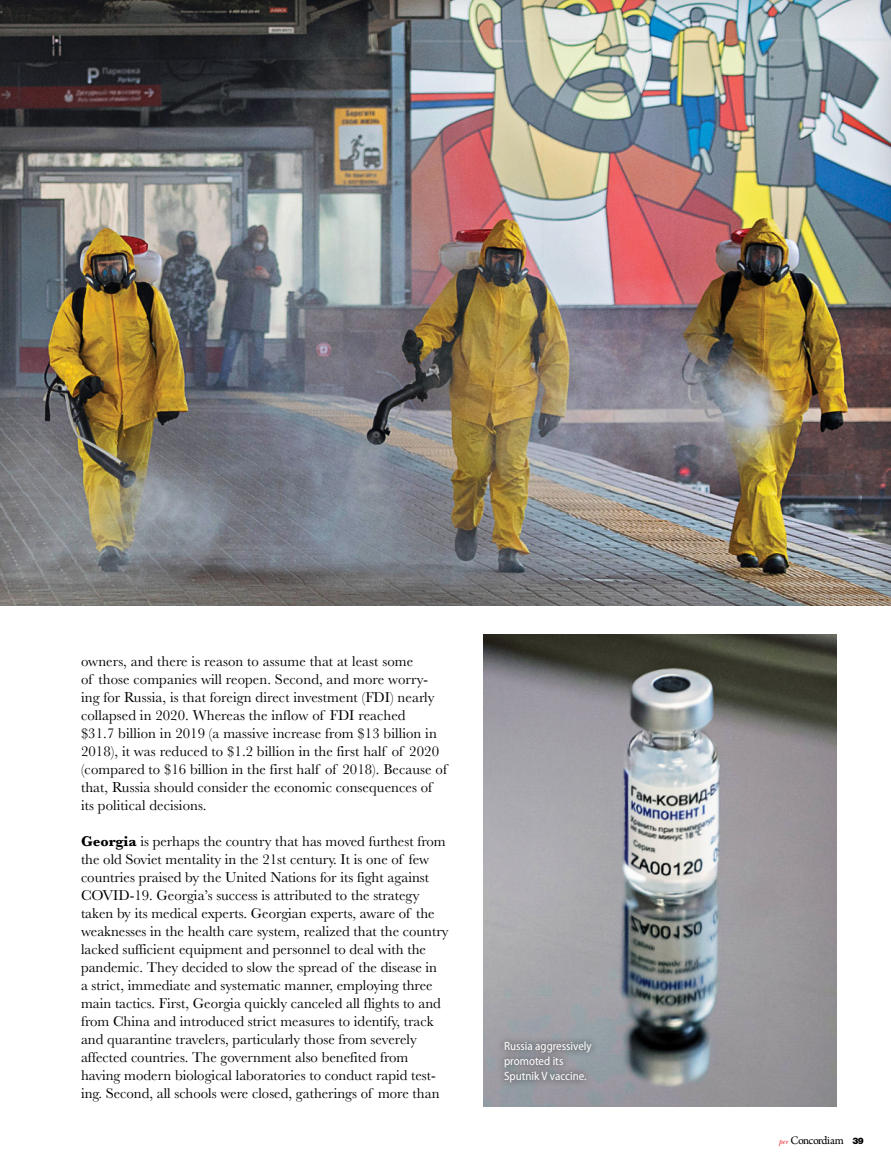
<style>
.page{position:relative;width:891px;height:1161px;background:#fff}
.page>*{position:absolute;margin:0;border:0;box-sizing:border-box;transform-origin:0 0}
.t1{font:14.85px/18px "Baskerville";color:#000}
.t2{font:semi-condensed 12px/15px "Myriad Pro";color:#fff}
.t3{font:12px "Arno Pro";letter-spacing:-.05em;color:#000}
.s1{font-weight:700}
.s2{font-family:"New Baskerville Std";font-style:italic;font-size:7.5px;color:#ed1d24}
.s3{font-family:"Helvetica Neue LT Std";font-weight:900;font-size:9px}
</style>
<div class="page">
<div style="left:0;top:0;width:891px;height:606px;background:#000;opacity:.15"></div>
<img style="left:484px;top:634px;width:353px;height:473px">
<div style="left:496px;top:1034px;width:103px;height:55px;background:#000;opacity:.75"></div>
<p class="t1" style="left:81px;top:652px;width:368px">owners, and there is reason to assume that at least some<br>of those companies will reopen. Second, and more worry&shy;ing for Russia, is that foreign direct investment (FDI) nearly collapsed in 2020. Whereas the inflow of FDI reached<br>$31.7 billion in 2019 (a massive increase from $13 billion in 2018), it was reduced to $1.2 billion in the first half of 2020 (compared to $16 billion in the first half of 2018). Because of that, Russia should consider the economic consequences of its political decisions.</p>
<p class="t1" style="left:81px;top:832px;width:369px"><span class="s1">Georgia</span> is perhaps the country that has moved furthest from the old Soviet mentality in the 21st century. It is one of few countries praised by the United Nations for its fight against COVID-19. Georgia’s success is attributed to the strategy taken by its medical experts. Georgian experts, aware of the weaknesses in the health care system, realized that the country lacked sufficient equipment and personnel to deal with the pandemic. They decided to slow the spread of the disease in<br>a strict, immediate and systematic manner, employing three main tactics. First, Georgia quickly canceled all flights to and from China and introduced strict measures to identify, track and quarantine travelers, particularly those from severely affected countries. The government also benefited from having modern biological laboratories to conduct rapid test&shy;ing. Second, all schools were closed, gatherings of more than</p>
<p class="t2" style="left:504px;top:1039px;width:89px">Russia aggressively promoted its<br>Sputnik V vaccine.</p>
<p class="t3" style="left:779px;top:1134px;width:87px"><span class="s2">per</span> Concordiam <span class="s3">39</span></p>
</div>
